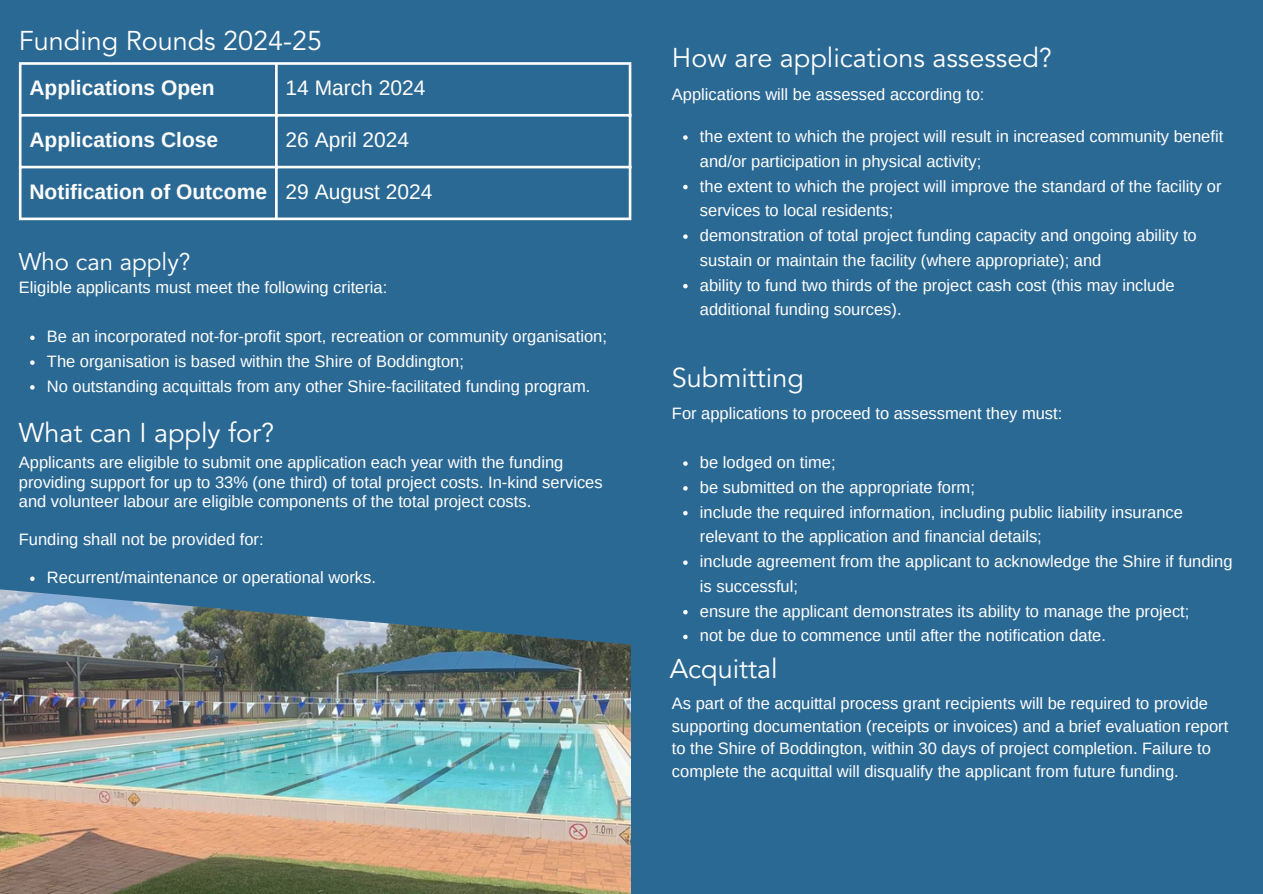
<style>
.page{position:relative;width:1263px;height:894px;background:#fff}
.page>*{position:absolute;margin:0;border:0;box-sizing:border-box;transform-origin:0 0}
.t1{font:27px "Avenir LT Std";color:#fff}
.t2{font:24px "Avenir LT Std";color:#fff}
.t3{font:700 21px "Arimo";color:#fff}
.t4{font:21px "Arimo";color:#fff}
.t5{font:16.5px/24.8px "Arimo";color:#fff}
</style>
<div class="page">
<div style="left:0;top:0;width:1263px;height:893px;background:#2b6995"></div>
<hr style="left:19px;top:65px;width:3px;height:152px;background:#fff">
<hr style="left:275px;top:65px;width:3px;height:152px;background:#fff">
<hr style="left:629px;top:65px;width:2px;height:152px;background:#fff">
<hr style="left:19px;top:62px;width:612px;height:3px;background:#fff">
<hr style="left:19px;top:114px;width:612px;height:3px;background:#fff">
<hr style="left:19px;top:166px;width:612px;height:2px;background:#fff">
<hr style="left:19px;top:217px;width:612px;height:3px;background:#fff">
<img style="left:0;top:589px;width:631px;height:304px">
<svg style="left:30px;top:335px;width:5px;height:5px"></svg>
<svg style="left:30px;top:360px;width:5px;height:5px"></svg>
<svg style="left:30px;top:385px;width:5px;height:4px"></svg>
<svg style="left:30px;top:576px;width:5px;height:5px"></svg>
<svg style="left:683px;top:135px;width:5px;height:5px"></svg>
<svg style="left:683px;top:185px;width:5px;height:4px"></svg>
<svg style="left:683px;top:234px;width:5px;height:5px"></svg>
<svg style="left:683px;top:284px;width:5px;height:4px"></svg>
<svg style="left:683px;top:461px;width:5px;height:4px"></svg>
<svg style="left:683px;top:486px;width:5px;height:4px"></svg>
<svg style="left:683px;top:510px;width:5px;height:5px"></svg>
<svg style="left:683px;top:560px;width:5px;height:4px"></svg>
<svg style="left:683px;top:610px;width:5px;height:4px"></svg>
<svg style="left:683px;top:634px;width:5px;height:5px"></svg>
<p class="t1" style="left:19px;top:29px;width:305px">Funding Rounds 2024-25</p>
<p class="t3" style="left:29px;top:76px;width:187px">Applications Open</p>
<p class="t4" style="left:286px;top:76px;width:141px">14 March 2024</p>
<p class="t3" style="left:29px;top:128px;width:190px">Applications Close</p>
<p class="t4" style="left:286px;top:128px;width:125px">26 April 2024</p>
<p class="t3" style="left:29px;top:179px;width:239px">Notification of Outcome</p>
<p class="t4" style="left:286px;top:179px;width:148px">29 August 2024</p>
<p class="t2" style="left:19px;top:251px;width:173px">Who can apply?</p>
<p class="t5" style="left:19px;top:274px;width:370px">Eligible applicants must meet the following criteria:</p>
<p class="t5" style="left:47px;top:324px;width:561px">Be an incorporated not-for-profit sport, recreation or community organisation;</p>
<p class="t5" style="left:47px;top:349px;width:419px">The organisation is based within the Shire of Boddington;</p>
<p class="t5" style="left:47px;top:373px;width:545px">No outstanding acquittals from any other Shire-facilitated funding program.</p>
<p class="t1" style="left:19px;top:422px;width:257px">What can I apply for?</p>
<p class="t5" style="left:19px;top:453px;width:585px;line-height:19.2px">Applicants are eligible to submit one application each year with the funding providing support for up to 33% (one third) of total project costs. In-kind services and volunteer labour are eligible components of the total project costs.</p>
<p class="t5" style="left:19px;top:526px;width:246px">Funding shall not be provided for:</p>
<p class="t5" style="left:47px;top:565px;width:331px">Recurrent/maintenance or operational works.</p>
<p class="t1" style="left:672px;top:47px;width:382px">How are applications assessed?</p>
<p class="t5" style="left:672px;top:82px;width:314px">Applications will be assessed according to:</p>
<p class="t5" style="left:700px;top:124px;width:525px">the extent to which the project will result in increased community benefit and/or participation in physical activity;</p>
<p class="t5" style="left:700px;top:173px;width:523px">the extent to which the project will improve the standard of the facility or services to local residents;</p>
<p class="t5" style="left:700px;top:223px;width:498px">demonstration of total project funding capacity and ongoing ability to sustain or maintain the facility (where appropriate); and</p>
<p class="t5" style="left:700px;top:272px;width:476px">ability to fund two thirds of the project cash cost (this may include additional funding sources).</p>
<p class="t1" style="left:672px;top:367px;width:133px">Submitting</p>
<p class="t5" style="left:672px;top:400px;width:392px">For applications to proceed to assessment they must:</p>
<p class="t5" style="left:700px;top:450px;width:137px">be lodged on time;</p>
<p class="t5" style="left:700px;top:474px;width:276px">be submitted on the appropriate form;</p>
<p class="t5" style="left:700px;top:499px;width:485px">include the required information, including public liability insurance relevant to the application and financial details;</p>
<p class="t5" style="left:700px;top:549px;width:534px">include agreement from the applicant to acknowledge the Shire if funding is successful;</p>
<p class="t5" style="left:700px;top:598px;width:491px">ensure the applicant demonstrates its ability to manage the project;</p>
<p class="t5" style="left:700px;top:623px;width:408px">not be due to commence until after the notification date.</p>
<p class="t1" style="left:670px;top:657px;width:109px">Acquittal</p>
<p class="t5" style="left:672px;top:692px;width:558px;line-height:22.5px">As part of the acquittal process grant recipients will be required to provide supporting documentation (receipts or invoices) and a brief evaluation report to the Shire of Boddington, within 30 days of project completion. Failure to complete the acquittal will disqualify the applicant from future funding.</p>
</div>
